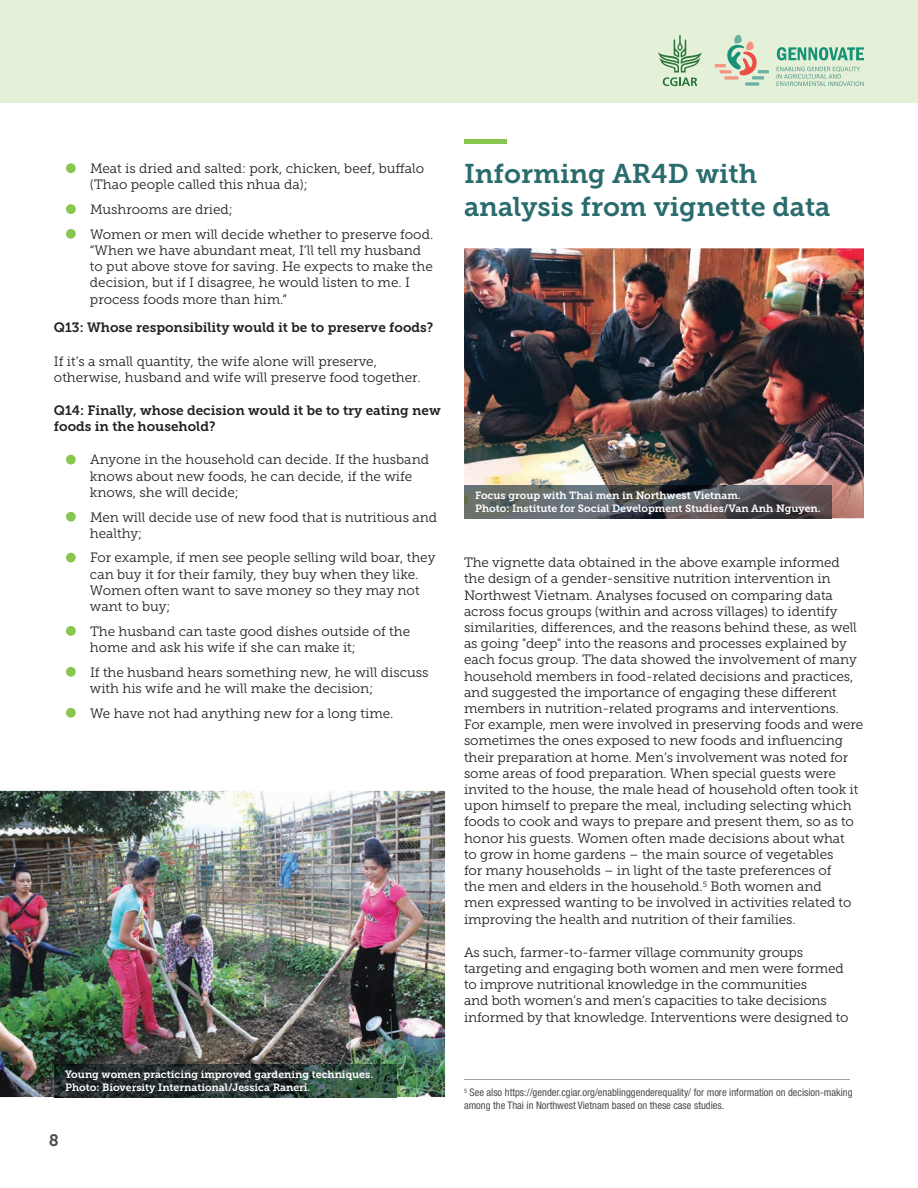
<style>
.page{position:relative;width:918px;height:1188px;background:#fff}
.page>*{position:absolute;margin:0;border:0;box-sizing:border-box;transform-origin:0 0}
.t1{font:27px/32.4px "Museo Slab 700";color:#2a6c6d}
.t2{font:16.5px "Museo Sans 700";color:#4b4c4d}
.t3{font:13.5px/16.2px "Museo Slab 300";letter-spacing:-.005em;color:#231f20}
.t4{font:13.5px/16.2px "Museo Slab 700";color:#231f20}
.t5{font:10.5px/12.6px "Museo Slab 700";color:#fff}
.t6{font:condensed 10.5px/12.6px "Helvetica Neue LT Std";color:#4b4c4d}
</style>
<div class="page">
<div style="left:0;top:0;width:918px;height:102px;background:#e4f0d8"></div>
<svg style="left:777px;top:47px;width:87px;height:13px"></svg>
<hr style="left:725px;top:76px;width:13px;height:4px;background:#eeb9a3">
<svg style="left:745px;top:82px;width:14px;height:4px"></svg>
<svg style="left:715px;top:35px;width:54px;height:44px"></svg>
<svg style="left:777px;top:67px;width:87px;height:19px"></svg>
<svg style="left:658px;top:35px;width:44px;height:51px"></svg>
<div style="left:66px;top:163px;width:10px;height:10px;background:#89c650;border-radius:50%"></div>
<div style="left:66px;top:204px;width:10px;height:10px;background:#89c650;border-radius:50%"></div>
<div style="left:66px;top:229px;width:10px;height:10px;background:#89c650;border-radius:50%"></div>
<div style="left:66px;top:455px;width:10px;height:9px;background:#89c650;border-radius:50%"></div>
<div style="left:66px;top:512px;width:10px;height:10px;background:#89c650;border-radius:50%"></div>
<div style="left:66px;top:553px;width:10px;height:9px;background:#89c650;border-radius:50%"></div>
<div style="left:66px;top:626px;width:10px;height:10px;background:#89c650;border-radius:50%"></div>
<div style="left:66px;top:667px;width:10px;height:10px;background:#89c650;border-radius:50%"></div>
<div style="left:66px;top:708px;width:10px;height:10px;background:#89c650;border-radius:50%"></div>
<img style="left:0;top:791px;width:445px;height:306px">
<img style="left:54px;top:1065px;width:343px;height:32px">
<img style="left:464px;top:248px;width:400px;height:270px">
<img style="left:464px;top:486px;width:367px;height:32px">
<hr style="left:464px;top:139px;width:43px;height:4px;background:#89c650">
<hr style="left:464px;top:1079px;width:385px;height:1px;background:#a2a3a7">
<p class="t3" style="left:90px;top:160px;width:336px">Meat is dried and salted: pork, chicken, beef, buffalo (Thao people called this nhua da);</p>
<p class="t3" style="left:90px;top:197px;width:345px;line-height:24.8px">Mushrooms are dried;<br>Women or men will decide whether to preserve food.</p>
<p class="t3" style="left:90px;top:242px;width:344px">“When we have abundant meat, I’ll tell my husband to put above stove for saving. He expects to make the decision, but if I disagree, he would listen to me. I process foods more than him.”</p>
<p class="t4" style="left:54px;top:320px;width:381px">Q13: Whose responsibility would it be to preserve foods?</p>
<p class="t3" style="left:54px;top:353px;width:368px">If it’s a small quantity, the wife alone will preserve, otherwise, husband and wife will preserve food together.</p>
<p class="t4" style="left:54px;top:402px;width:388px">Q14: Finally, whose decision would it be to try eating new foods in the household?</p>
<p class="t3" style="left:90px;top:452px;width:341px">Anyone in the household can decide. If the husband knows about new foods, he can decide, if the wife knows, she will decide;</p>
<p class="t3" style="left:90px;top:509px;width:349px">Men will decide use of new food that is nutritious and healthy;</p>
<p class="t3" style="left:90px;top:550px;width:347px">For example, if men see people selling wild boar, they can buy it for their family, they buy when they like.<br>Women often want to save money so they may not want to buy;</p>
<p class="t3" style="left:90px;top:623px;width:322px">The husband can taste good dishes outside of the home and ask his wife if she can make it;</p>
<p class="t3" style="left:90px;top:664px;width:340px">If the husband hears something new, he will discuss with his wife and he will make the decision;</p>
<p class="t3" style="left:90px;top:705px;width:305px">We have not had anything new for a long time.</p>
<p class="t5" style="left:65px;top:1068px;width:310px">Young women practicing improved gardening techniques.<br>Photo: Bioversity International/Jessica Raneri.</p>
<p class="t2" style="left:49px;top:1131px;width:12px">8</p>
<h1 class="t1" style="left:464px;top:158px;width:368px">Informing AR4D with analysis from vignette data</h1>
<p class="t5" style="left:475px;top:489px;width:347px">Focus group with Thai men in Northwest Vietnam.<br>Photo: Institute for Social Development Studies/Van Anh Nguyen.</p>
<p class="t3" style="left:464px;top:554px;width:401px">The vignette data obtained in the above example informed the design of a gender-sensitive nutrition intervention in Northwest Vietnam. Analyses focused on comparing data across focus groups (within and across villages) to identify similarities, differences, and the reasons behind these, as well as going "deep" into the reasons and processes explained by each focus group. The data showed the involvement of many household members in food-related decisions and practices, and suggested the importance of engaging these different members in nutrition-related programs and interventions.<br>For example, men were involved in preserving foods and were sometimes the ones exposed to new foods and influencing their preparation at home. Men’s involvement was noted for some areas of food preparation. When special guests were invited to the house, the male head of household often took it upon himself to prepare the meal, including selecting which foods to cook and ways to prepare and present them, so as to honor his guests. Women often made decisions about what<br>to grow in home gardens – the main source of vegetables<br>for many households – in light of the taste preferences of<br>the men and elders in the household.<sup>5</sup> Both women and<br>men expressed wanting to be involved in activities related to improving the health and nutrition of their families.</p>
<p class="t3" style="left:464px;top:944px;width:386px">As such, farmer-to-farmer village community groups targeting and engaging both women and men were formed to improve nutritional knowledge in the communities<br>and both women’s and men’s capacities to take decisions informed by that knowledge. Interventions were designed to</p>
<p class="t6" style="left:464px;top:1086px;width:390px"><sup>5</sup> See also https://gender.cgiar.org/enablinggenderequality/ for more information on decision-making among the Thai in Northwest Vietnam based on these case studies.</p>
</div>
